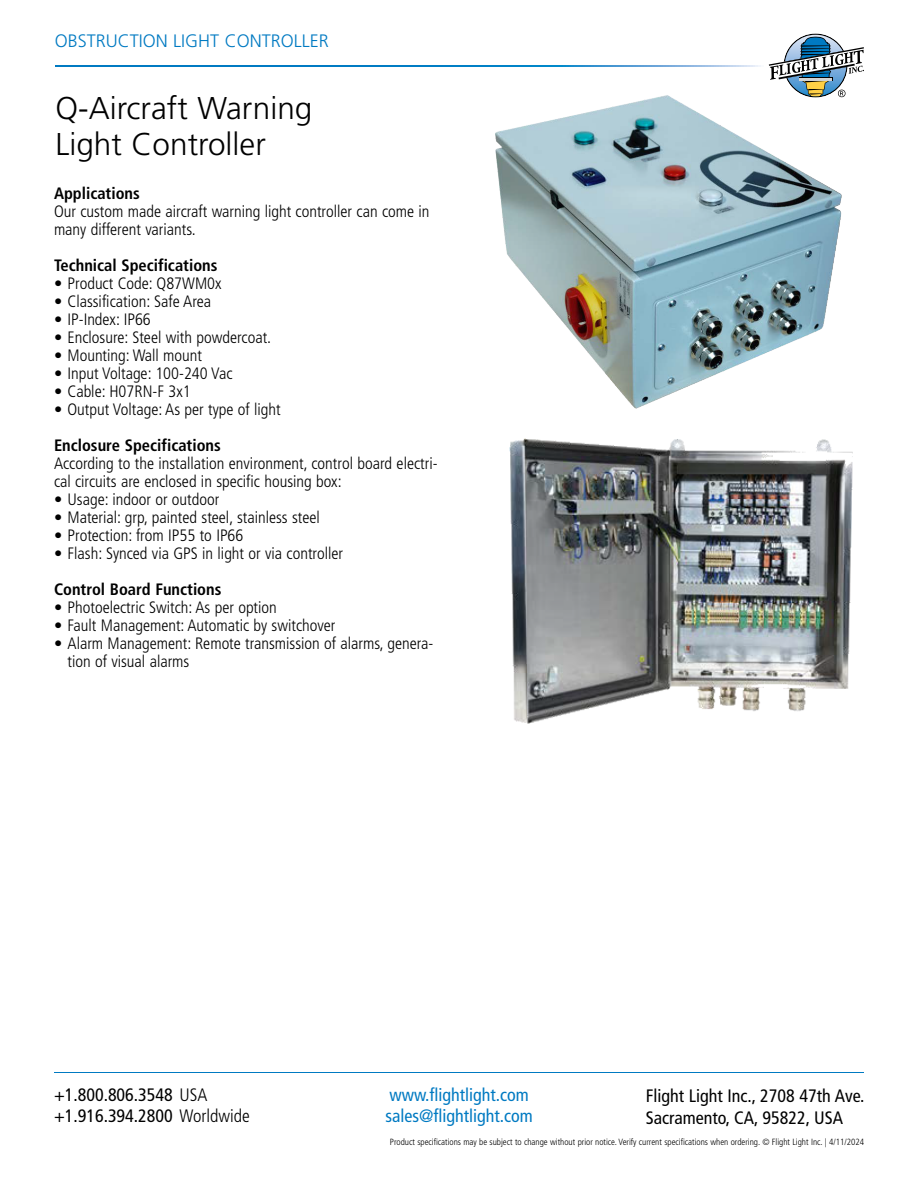
<style>
.page{position:relative;width:918px;height:1188px;background:#fff}
.page>*{position:absolute;margin:0;border:0;box-sizing:border-box;transform-origin:0 0}
.t1{font:300 31.5px/36px "Frutiger LT Std";color:#000}
.t2{font:condensed 18px/21.6px "Frutiger LT Std";color:#000}
.t3{font:condensed 18px/21.6px "Frutiger LT Std";color:#007ac2}
.t4{font:300 18px "Frutiger LT Std";color:#007ac2}
.t5{font:300 condensed 16.5px/18px "Frutiger LT Std";color:#000}
.t6{font:700 condensed 16.5px "Frutiger LT Std";color:#000}
.t7{font:300 condensed 9px "Frutiger LT Std";color:#000}
.s1{font-weight:300}
</style>
<div class="page">
<img style="left:495px;top:95px;width:347px;height:314px">
<img style="left:509px;top:438px;width:343px;height:285px">
<svg style="left:56px;top:66px;width:705px;height:1px"></svg>
<hr style="left:54px;top:1073px;width:810px;height:1px;background:#007ac2">
<svg style="left:769px;top:33px;width:95px;height:65px"></svg>
<p class="t4" style="left:55px;top:31px;width:276px">OBSTRUCTION LIGHT CONTROLLER</p>
<h1 class="t1" style="left:56px;top:91px;width:258px">Q-Aircraft Warning<br>Light Controller</h1>
<p class="t6" style="left:54px;top:184px;width:87px">Applications</p>
<p class="t5" style="left:54px;top:203px;width:377px">Our custom made aircraft warning light controller can come in many different variants.</p>
<p class="t6" style="left:54px;top:256px;width:165px">Technical Specifications</p>
<p class="t5" style="left:54px;top:275px;width:169px">• Product Code: Q87WM0x</p>
<p class="t5" style="left:54px;top:293px;width:159px">• Classification: Safe Area</p>
<p class="t5" style="left:54px;top:311px;width:98px">• IP-Index: IP66</p>
<p class="t5" style="left:54px;top:329px;width:219px">• Enclosure: Steel with powdercoat.</p>
<p class="t5" style="left:54px;top:347px;width:150px">• Mounting: Wall mount</p>
<p class="t5" style="left:54px;top:365px;width:180px">• Input Voltage: 100-240 Vac</p>
<p class="t5" style="left:54px;top:383px;width:138px">• Cable: H07RN-F 3x1</p>
<p class="t5" style="left:54px;top:401px;width:228px">• Output Voltage: As per type of light</p>
<p class="t6" style="left:54px;top:436px;width:168px">Enclosure Specifications</p>
<p class="t5" style="left:54px;top:455px;width:385px">According to the installation environment, control board electri&shy;cal circuits are enclosed in specific housing box:</p>
<p class="t5" style="left:54px;top:491px;width:167px">• Usage: indoor or outdoor</p>
<p class="t5" style="left:54px;top:509px;width:267px">• Material: grp, painted steel, stainless steel</p>
<p class="t5" style="left:54px;top:527px;width:191px">• Protection: from IP55 to IP66</p>
<p class="t5" style="left:54px;top:545px;width:291px">• Flash: Synced via GPS in light or via controller</p>
<p class="t6" style="left:54px;top:580px;width:169px">Control Board Functions</p>
<p class="t5" style="left:54px;top:599px;width:224px">• Photoelectric Switch: As per option</p>
<p class="t5" style="left:54px;top:617px;width:283px">• Fault Management: Automatic by switchover</p>
<p class="t5" style="left:67px;top:635px;width:367px;text-indent:-13px">• Alarm Management: Remote transmission of alarms, genera&shy;tion of visual alarms</p>
<p class="t2" style="left:54px;top:1084px;width:197px">+1.800.806.3548 <span class="s1">USA </span>+1.916.394.2800 <span class="s1">Worldwide</span></p>
<p class="t3" style="left:385px;top:1084px;width:149px">www.flightlight.com sales@flightlight.com</p>
<p class="t2" style="left:646px;top:1085px;width:220px">Flight Light Inc., 2708 47th Ave.<br>Sacramento, CA, 95822, USA</p>
<p class="t7" style="left:390px;top:1137px;width:476px">Product specifications may be subject to change without prior notice. Verify current specifications when ordering. © Flight Light Inc. | 4/11/2024</p>
</div>
